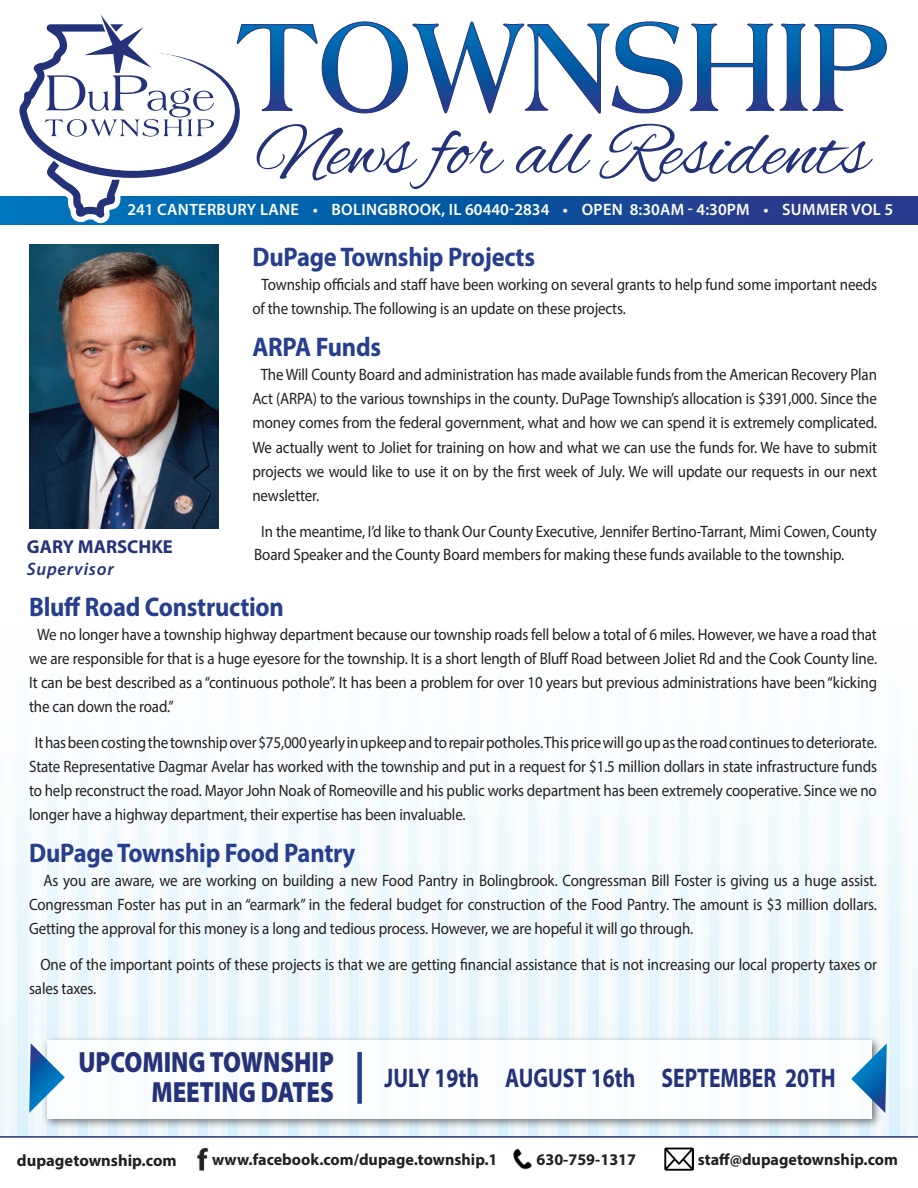
<style>
.page{position:relative;width:918px;height:1188px;background:#fff}
.page>*{position:absolute;margin:0;border:0;box-sizing:border-box;transform-origin:0 0}
.t1{font:78.75px "Alex Brush";color:#243279}
.t2{font:900 29.25px/29.4px "Myriad Pro";color:#243279;text-align:right;scale:.84 1}
.t3{font:700 27px "Myriad Pro";letter-spacing:-.01em;color:#253f8e;scale:.91 1}
.t4{font:700 27px "Myriad Pro";color:#243279;scale:.8 1}
.t5{font:700 18.75px "Myriad Pro";color:#243279}
.t6{font:italic 600 18px "Myriad Pro";letter-spacing:.04em;color:#243279}
.t7{font:16.5px/24px "Myriad Pro";letter-spacing:-.01em;color:#231f20;text-align:justify;scale:.91 1}
.t8{font:600 16.5px "Myriad Pro";letter-spacing:.02em;color:#fff}
.t9{font:700 16.5px "Myriad Pro";color:#231f20}
.t10{font:700 16.35px "Myriad Pro";color:#231f20}
</style>
<div class="page">
<div style="left:0;top:618px;width:918px;height:519px;background:linear-gradient(to bottom,#fffefe,#daf1fc)"></div>
<div style="left:0;top:223px;width:11px;height:919px;background:#fff"></div>
<div style="left:28px;top:223px;width:13px;height:919px;background:#f8fcfd"></div>
<div style="left:58px;top:223px;width:13px;height:919px;background:#f8fcfd"></div>
<div style="left:88px;top:223px;width:13px;height:919px;background:#f8fcfd"></div>
<div style="left:118px;top:223px;width:13px;height:919px;background:#f8fcfd"></div>
<div style="left:148px;top:223px;width:13px;height:919px;background:#f8fcfd"></div>
<div style="left:178px;top:223px;width:13px;height:919px;background:#f8fcfd"></div>
<div style="left:208px;top:223px;width:13px;height:919px;background:#f8fcfd"></div>
<div style="left:238px;top:223px;width:13px;height:919px;background:#fff"></div>
<div style="left:269px;top:223px;width:12px;height:919px;background:#fff"></div>
<div style="left:299px;top:223px;width:13px;height:919px;background:#fff"></div>
<div style="left:329px;top:223px;width:13px;height:919px;background:#fff"></div>
<div style="left:359px;top:223px;width:13px;height:919px;background:#fff"></div>
<div style="left:389px;top:223px;width:13px;height:919px;background:#fff"></div>
<div style="left:419px;top:223px;width:13px;height:919px;background:#fff"></div>
<div style="left:448px;top:223px;width:13px;height:919px;background:#fff"></div>
<div style="left:478px;top:223px;width:13px;height:919px;background:#fff"></div>
<div style="left:508px;top:223px;width:13px;height:919px;background:#fff"></div>
<div style="left:539px;top:223px;width:12px;height:919px;background:#fff"></div>
<div style="left:569px;top:223px;width:12px;height:919px;background:#fff"></div>
<div style="left:599px;top:223px;width:13px;height:919px;background:#fff"></div>
<div style="left:629px;top:223px;width:13px;height:919px;background:#fff"></div>
<div style="left:659px;top:223px;width:13px;height:919px;background:#fff"></div>
<div style="left:689px;top:223px;width:13px;height:919px;background:#fff"></div>
<div style="left:719px;top:223px;width:13px;height:919px;background:#fff"></div>
<div style="left:749px;top:223px;width:13px;height:919px;background:#fff"></div>
<div style="left:779px;top:223px;width:13px;height:919px;background:#fff"></div>
<div style="left:809px;top:223px;width:13px;height:919px;background:#fff"></div>
<div style="left:840px;top:223px;width:12px;height:919px;background:#fff"></div>
<div style="left:870px;top:223px;width:12px;height:919px;background:#fff"></div>
<div style="left:900px;top:223px;width:13px;height:919px;background:#fff"></div>
<div style="left:4px;top:217px;width:13px;height:935px;background:#fff"></div>
<div style="left:35px;top:217px;width:12px;height:935px;background:#fff"></div>
<div style="left:65px;top:217px;width:13px;height:935px;background:#fff"></div>
<div style="left:95px;top:217px;width:13px;height:935px;background:#fff"></div>
<div style="left:125px;top:217px;width:13px;height:935px;background:#fff"></div>
<div style="left:155px;top:217px;width:13px;height:935px;background:#fff"></div>
<div style="left:185px;top:217px;width:13px;height:935px;background:#fff"></div>
<div style="left:215px;top:217px;width:13px;height:935px;background:#fff"></div>
<div style="left:245px;top:217px;width:13px;height:935px;background:#fff"></div>
<div style="left:275px;top:217px;width:13px;height:935px;background:#fff"></div>
<div style="left:305px;top:217px;width:13px;height:935px;background:#fff"></div>
<div style="left:336px;top:217px;width:12px;height:935px;background:#fff"></div>
<div style="left:366px;top:217px;width:13px;height:935px;background:#fff"></div>
<div style="left:396px;top:217px;width:13px;height:935px;background:#fff"></div>
<div style="left:426px;top:217px;width:13px;height:935px;background:#fff"></div>
<div style="left:456px;top:217px;width:13px;height:935px;background:#fff"></div>
<div style="left:485px;top:217px;width:13px;height:935px;background:#fff"></div>
<div style="left:515px;top:217px;width:13px;height:935px;background:#fff"></div>
<div style="left:545px;top:217px;width:13px;height:935px;background:#fff"></div>
<div style="left:575px;top:217px;width:13px;height:935px;background:#fff"></div>
<div style="left:606px;top:217px;width:12px;height:935px;background:#fff"></div>
<div style="left:636px;top:217px;width:12px;height:935px;background:#fff"></div>
<div style="left:666px;top:217px;width:13px;height:935px;background:#fff"></div>
<div style="left:696px;top:217px;width:13px;height:935px;background:#fff"></div>
<div style="left:726px;top:217px;width:13px;height:935px;background:#fff"></div>
<div style="left:756px;top:217px;width:13px;height:935px;background:#fff"></div>
<div style="left:786px;top:217px;width:13px;height:935px;background:#fff"></div>
<div style="left:816px;top:217px;width:13px;height:935px;background:#fff"></div>
<div style="left:846px;top:217px;width:13px;height:935px;background:#fff"></div>
<div style="left:876px;top:217px;width:13px;height:935px;background:#fff"></div>
<div style="left:907px;top:217px;width:11px;height:935px;background:#fff"></div>
<div style="left:0;top:1138px;width:918px;height:50px;background:#fff"></div>
<img style="left:29px;top:503px;width:190px;height:26px">
<hr style="left:0;top:1136px;width:918px;height:2px;background:#243279">
<div style="left:41px;top:1035px;width:841px;height:95px;background:#231f20;opacity:.75"></div>
<div style="left:47px;top:1041px;width:825px;height:78px;background:#fff"></div>
<svg style="left:851px;top:1043px;width:36px;height:70px"></svg>
<svg style="left:29px;top:1043px;width:36px;height:70px"></svg>
<div style="left:357px;top:1052px;width:5px;height:52px;background:#253f8e"></div>
<img style="left:665px;top:1147px;width:29px;height:24px">
<img style="left:197px;top:1147px;width:12px;height:24px">
<img style="left:513px;top:1148px;width:19px;height:22px">
<svg style="left:0;top:197px;width:918px;height:28px;background:#124d9a"></svg>
<svg style="left:259px;top:21px;width:628px;height:93px"></svg>
<img style="left:16px;top:15px;width:243px;height:488px">
<div style="left:84px;top:194px;width:13px;height:9px;background:#fff;border-radius:50%"></div>
<h1 class="t1" style="left:256px;top:108px;width:614px">News for all Residents</h1>
<p class="t8" style="left:127px;top:199px;width:767px">241 CANTERBURY LANE • BOLINGBROOK, IL 60440-2834 • OPEN 8:30AM - 4:30PM • SUMMER VOL 5</p>
<h3 class="t3" style="left:252px;top:240px;width:312px">DuPage Township Projects</h3>
<p class="t7" style="left:252px;top:273px;width:688px;text-indent:9px">Township officials and staff have been working on several grants to help fund some important needs of the township. The following is an update on these projects.</p>
<h3 class="t3" style="left:252px;top:330px;width:143px">ARPA Funds</h3>
<p class="t7" style="left:252px;top:363px;width:688px;text-indent:8px">The Will County Board and administration has made available funds from the American Recovery Plan Act (ARPA) to the various townships in the county. DuPage Township’s allocation is $391,000. Since the money comes from the federal government, what and how we can spend it is extremely complicated.<br>We actually went to Joliet for training on how and what we can use the funds for. We have to submit projects we would like to use it on by the first week of July. We will update our requests in our next newsletter.</p>
<p class="t7" style="left:254px;top:519px;width:686px;text-indent:7px">In the meantime, I’d like to thank Our County Executive, Jennifer Bertino-Tarrant, Mimi Cowen, County<br>Board Speaker and the County Board members for making these funds available to the township.</p>
<h3 class="t3" style="left:29px;top:589px;width:282px">Bluff Road Construction</h3>
<p class="t7" style="left:29px;top:622px;width:933px;text-indent:8px">We no longer have a township highway department because our township roads fell below a total of 6 miles. However, we have a road that we are responsible for that is a huge eyesore for the township. It is a short length of Bluff Road between Joliet Rd and the Cook County line.<br>It can be best described as a “continuous pothole”. It has been a problem for over 10 years but previous administrations have been “kicking the can down the road.”</p>
<p class="t7" style="left:29px;top:730px;width:933px;text-indent:6px">It has been costing the township over $75,000 yearly in upkeep and to repair potholes. This price will go up as the road continues to deteriorate.<br>State Representative Dagmar Avelar has worked with the township and put in a request for $1.5 million dollars in state infrastructure funds to help reconstruct the road. Mayor John Noak of Romeoville and his public works department has been extremely cooperative. Since we no longer have a highway department, their expertise has been invaluable.</p>
<h3 class="t3" style="left:29px;top:835px;width:360px">DuPage Township Food Pantry</h3>
<p class="t7" style="left:29px;top:868px;width:933px;text-indent:15px">As you are aware, we are working on building a new Food Pantry in Bolingbrook. Congressman Bill Foster is giving us a huge assist.<br>Congressman Foster has put in an “earmark” in the federal budget for construction of the Food Pantry. The amount is $3 million dollars.<br>Getting the approval for this money is a long and tedious process. However, we are hopeful it will go through.</p>
<p class="t7" style="left:29px;top:952px;width:933px;text-indent:11px">One of the important points of these projects is that we are getting financial assistance that is not increasing our local property taxes or sales taxes.</p>
<p class="t5" style="left:27px;top:534px;width:147px">GARY MARSCHKE</p>
<p class="t6" style="left:27px;top:558px;width:88px">Supervisor</p>
<h2 class="t2" style="left:78px;top:1048px;width:306px">UPCOMING TOWNSHIP<br>MEETING DATES</h2>
<h3 class="t4" style="left:384px;top:1060px;width:566px">JULY 19th AUGUST 16th SEPTEMBER 20TH</h3>
<p class="t9" style="left:17px;top:1150px;width:161px">dupagetownship.com</p>
<p class="t10" style="left:212px;top:1149px;width:287px">www.facebook.com/dupage.township.1</p>
<p class="t10" style="left:536px;top:1149px;width:101px">630-759-1317</p>
<p class="t10" style="left:698px;top:1149px;width:202px">staff@dupagetownship.com</p>
</div>
